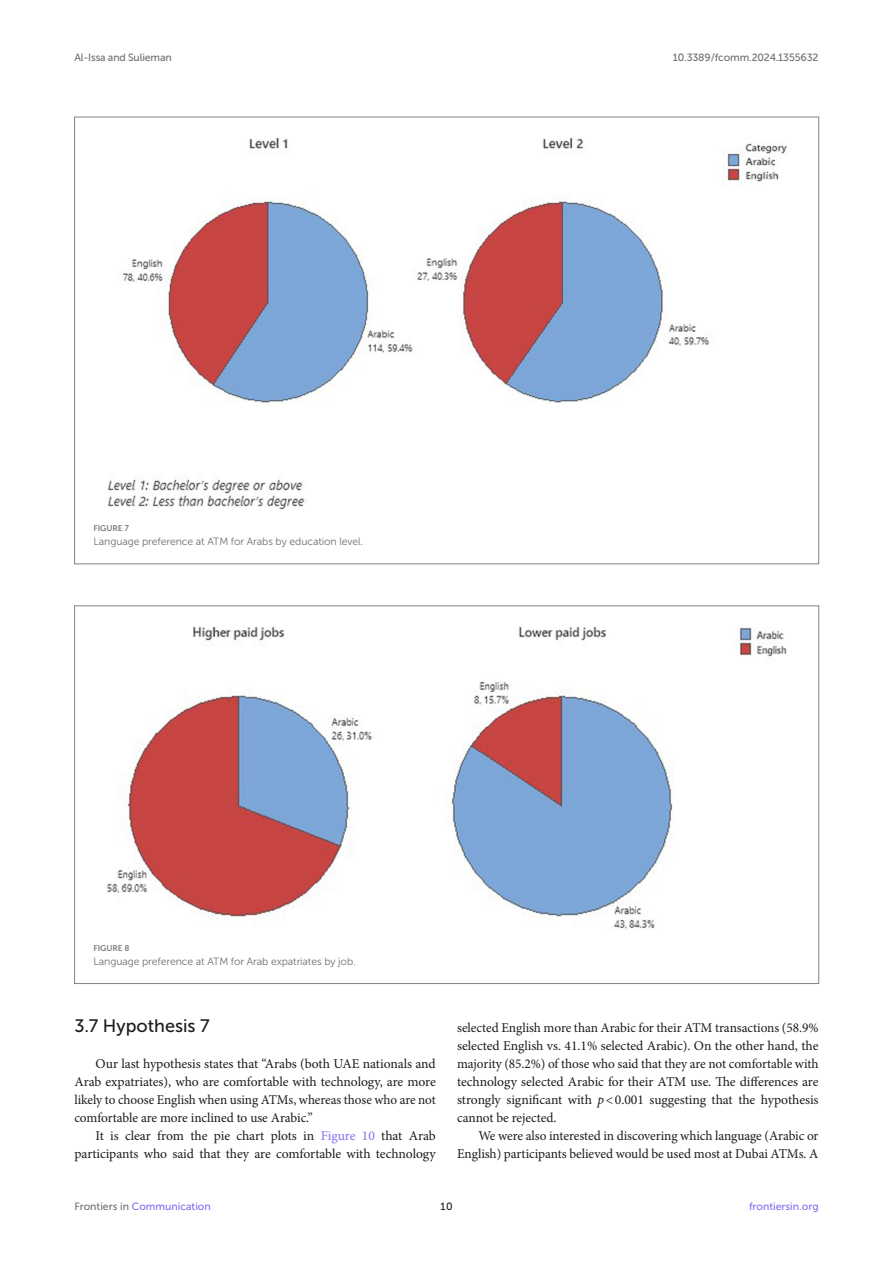
<style>
.page{position:relative;width:893px;height:1263px;background:#fff}
.page>*{position:absolute;margin:0;border:0;box-sizing:border-box;transform-origin:0 0}
.HEAD_2{font:18px "Museo Sans 500";color:#1b1c1b}
.TEXT{font:13.5px/18px "Minion Pro";letter-spacing:-.005em;color:#1b1c1b;text-align:right}
.TEXT_FLUSH{font:13.5px/18px "Minion Pro";letter-spacing:-.01em;color:#1b1c1b;text-align:justify}
.FIG_LEG{font:10.5px "Museo Sans 300";letter-spacing:-.01em;color:#706f70}
.t1{font:10.5px "Museo Sans 500";letter-spacing:-.015em;color:#706f70}
.t2{font:10.5px "Museo Sans 500";color:#856df0}
.t3{font:10.5px "Museo Sans 500";color:#1b1c1b}
.FIG_HD{font:8.25px "Museo Sans 700";letter-spacing:-.01em;color:#7e7f7f}
.s1{color:#856df0}
.s2{font-style:italic}
.s3{color:#706f70}
</style>
<div class="page">
<img style="left:107px;top:137px;width:680px;height:373px">
<img style="left:107px;top:626px;width:680px;height:303px">
<p class="t1" style="left:74px;top:51px;width:99px">Al-Issa and Sulieman</p>
<p class="t1" style="left:673px;top:51px;width:147px">10.3389/fcomm.2024.1355632</p>
<p class="FIG_HD" style="left:94px;top:524px;width:37px">FIGURE 7</p>
<p class="FIG_LEG" style="left:94px;top:536px;width:271px">Language preference at ATM for Arabs by education level.</p>
<p class="FIG_HD" style="left:94px;top:944px;width:37px">FIGURE 8</p>
<p class="FIG_LEG" style="left:94px;top:955px;width:264px">Language preference at ATM for Arab expatriates by job.</p>
<p class="HEAD_2" style="left:74px;top:1016px;width:137px">3.7 Hypothesis 7</p>
<p class="TEXT_FLUSH" style="left:74px;top:1055px;width:363px;text-indent:21px">Our last hypothesis states that “Arabs (both UAE nationals and Arab expatriates), who are comfortable with technology, are more likely to choose English when using ATMs, whereas those who are not comfortable are more inclined to use Arabic.”</p>
<p class="TEXT" style="left:74px;top:1127px;width:363px">It is clear from the pie chart plots in <span class="s1">Figure 10</span> that Arab participants who said that they are comfortable with technology</p>
<p class="TEXT" style="left:457px;top:1019px;width:363px;text-align:justify">selected English more than Arabic for their ATM transactions (58.9% selected English vs. 41.1% selected Arabic). On the other hand, the majority (85.2%) of those who said that they are not comfortable with technology selected Arabic for their ATM use. The differences are strongly significant with <span class="s2">p</span>&lt;0.001 suggesting that the hypothesis cannot be rejected.</p>
<p class="TEXT" style="left:457px;top:1127px;width:363px">We were also interested in discovering which language (Arabic or<br>English) participants believed would be used most at Dubai ATMs. A</p>
<p class="t2" style="left:74px;top:1200px;width:138px"><span class="s3">Frontiers in</span> Communication</p>
<p class="t3" style="left:440px;top:1200px;width:14px">10</p>
<p class="t2" style="left:749px;top:1200px;width:71px">frontiersin.org</p>
</div>
